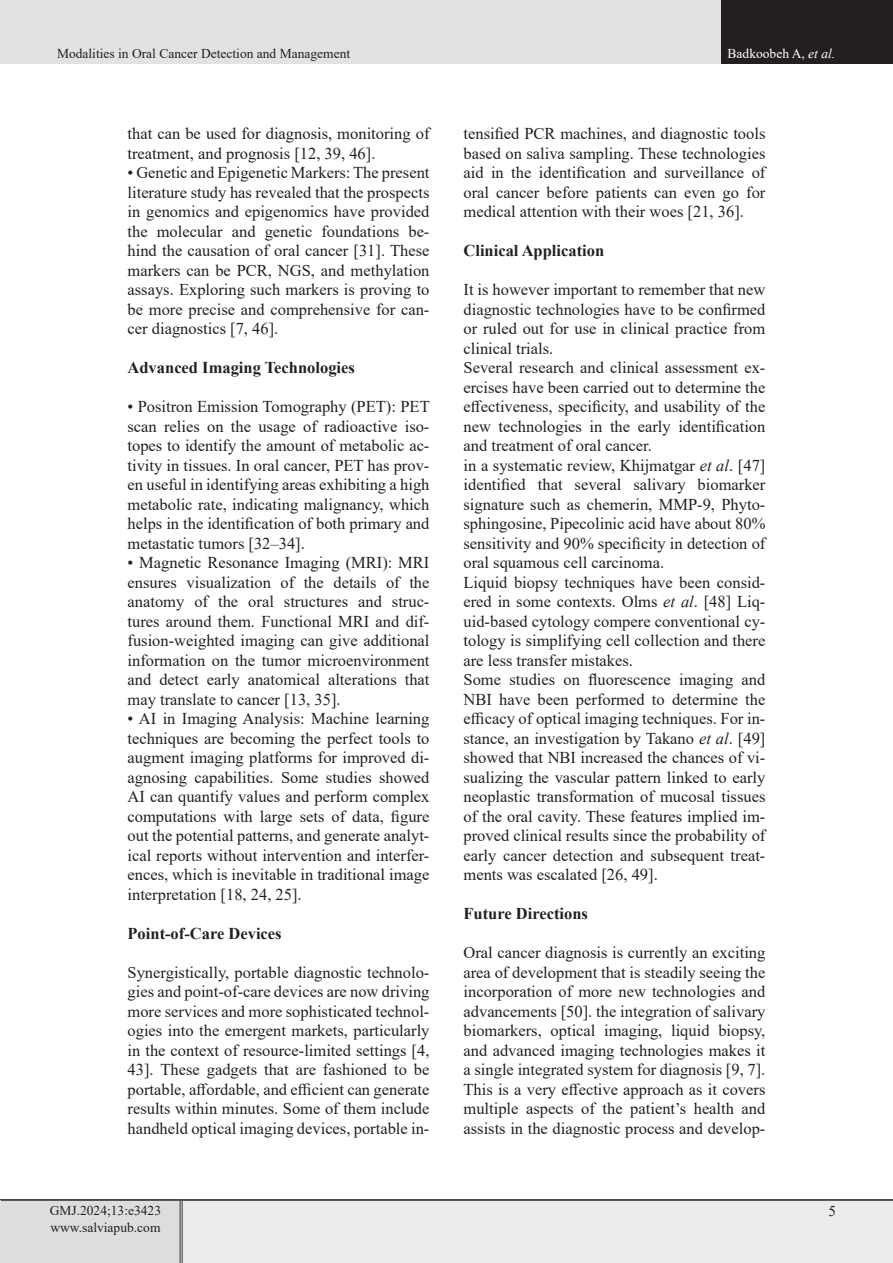
<style>
.page{position:relative;width:893px;height:1263px;background:#fff}
.page>*{position:absolute;margin:0;border:0;box-sizing:border-box;transform-origin:0 0}
.List_Paragraph{font:16.5px/19.5px "Times New Roman";color:#231f20;text-align:justify}
.List_Paragraph-2{font:700 16.5px "Times New Roman";color:#231f20}
.t1{font:15px "Times New Roman";color:#231f20}
.eeeeeeeeeeee{font:13.5px "Times New Roman";color:#231f20}
.t2{font:13.5px "Times New Roman";color:#fff}
.s1{font-style:italic}
</style>
<div class="page">
<div style="left:0;top:1200px;width:181px;height:63px;background:#dcdddf"></div>
<div style="left:181px;top:1200px;width:712px;height:63px;background:#ececee"></div>
<hr style="left:180px;top:1201px;width:3px;height:62px;background:#fff">
<hr style="left:180px;top:1201px;width:1px;height:62px;background:#231f20">
<hr style="left:182px;top:1201px;width:1px;height:62px;background:#231f20">
<hr style="left:0;top:1199px;width:181px;height:2px;background:#231f20">
<hr style="left:181px;top:1199px;width:712px;height:2px;background:#231f20">
<div style="left:0;top:0;width:722px;height:64px;background:#e1e2e4"></div>
<div style="left:722px;top:0;width:171px;height:64px;background:#231f20"></div>
<p class="eeeeeeeeeeee" style="left:57px;top:44px;width:295px">Modalities in Oral Cancer Detection and Management</p>
<p class="t2" style="left:728px;top:44px;width:109px">Badkoobeh A, <span class="s1">et al.</span></p>
<p class="List_Paragraph" style="left:128px;top:123px;width:303px">that can be used for diagnosis, monitoring of treatment, and prognosis [12, 39, 46].</p>
<p class="List_Paragraph" style="left:128px;top:162px;width:303px">• Genetic and Epigenetic Markers: The present literature study has revealed that the prospects in genomics and epigenomics have provided the molecular and genetic foundations be&shy;hind the causation of oral cancer [31]. These markers can be PCR, NGS, and methylation assays. Exploring such markers is proving to be more precise and comprehensive for can&shy;cer diagnostics [7, 46].</p>
<p class="List_Paragraph-2" style="left:128px;top:356px;width:229px">Advanced Imaging Technologies</p>
<p class="List_Paragraph" style="left:128px;top:396px;width:304px">• Positron Emission Tomography (PET): PET scan relies on the usage of radioactive iso&shy;topes to identify the amount of metabolic ac&shy;tivity in tissues. In oral cancer, PET has prov&shy;en useful in identifying areas exhibiting a high metabolic rate, indicating malignancy, which helps in the identification of both primary and metastatic tumors [32–34].</p>
<p class="List_Paragraph" style="left:128px;top:552px;width:303px">• Magnetic Resonance Imaging (MRI): MRI ensures visualization of the details of the anatomy of the oral structures and struc&shy;tures around them. Functional MRI and dif&shy;fusion-weighted imaging can give additional information on the tumor microenvironment and detect early anatomical alterations that may translate to cancer [13, 35].</p>
<p class="List_Paragraph" style="left:128px;top:708px;width:303px">• AI in Imaging Analysis: Machine learning techniques are becoming the perfect tools to augment imaging platforms for improved di&shy;agnosing capabilities. Some studies showed AI can quantify values and perform complex computations with large sets of data, figure out the potential patterns, and generate analyt&shy;ical reports without intervention and interfer&shy;ences, which is inevitable in traditional image interpretation [18, 24, 25].</p>
<p class="List_Paragraph-2" style="left:128px;top:921px;width:156px">Point-of-Care Devices</p>
<p class="List_Paragraph" style="left:128px;top:962px;width:303px">Synergistically, portable diagnostic technolo&shy;gies and point-of-care devices are now driving more services and more sophisticated technol&shy;ogies into the emergent markets, particularly in the context of resource-limited settings [4, 43]. These gadgets that are fashioned to be portable, affordable, and efficient can generate results within minutes. Some of them include handheld optical imaging devices, portable in-</p>
<p class="eeeeeeeeeeee" style="left:50px;top:1201px;width:113px">GMJ.2024;13:e3423</p>
<p class="eeeeeeeeeeee" style="left:50px;top:1217px;width:112px">www.salviapub.com</p>
<p class="List_Paragraph" style="left:463px;top:123px;width:303px">tensified PCR machines, and diagnostic tools based on saliva sampling. These technologies aid in the identification and surveillance of oral cancer before patients can even go for medical attention with their woes [21, 36].</p>
<p class="List_Paragraph-2" style="left:463px;top:239px;width:142px">Clinical Application</p>
<p class="List_Paragraph" style="left:463px;top:279px;width:303px">It is however important to remember that new diagnostic technologies have to be confirmed or ruled out for use in clinical practice from clinical trials.</p>
<p class="List_Paragraph" style="left:463px;top:357px;width:303px">Several research and clinical assessment ex&shy;ercises have been carried out to determine the effectiveness, specificity, and usability of the new technologies in the early identification and treatment of oral cancer.</p>
<p class="List_Paragraph" style="left:463px;top:455px;width:303px">in a systematic review, Khijmatgar <span class="s1">et al</span>. [47] identified that several salivary biomarker signature such as chemerin, MMP-9, Phyto&shy;sphingosine, Pipecolinic acid have about 80% sensitivity and 90% specificity in detection of oral squamous cell carcinoma.</p>
<p class="List_Paragraph" style="left:463px;top:572px;width:303px">Liquid biopsy techniques have been consid&shy;ered in some contexts. Olms <span class="s1">et al</span>. [48] Liq&shy;uid-based cytology compere conventional cy&shy;tology is simplifying cell collection and there are less transfer mistakes.</p>
<p class="List_Paragraph" style="left:463px;top:669px;width:303px">Some studies on fluorescence imaging and NBI have been performed to determine the efficacy of optical imaging techniques. For in&shy;stance, an investigation by Takano <span class="s1">et al</span>. [49] showed that NBI increased the chances of vi&shy;sualizing the vascular pattern linked to early neoplastic transformation of mucosal tissues of the oral cavity. These features implied im&shy;proved clinical results since the probability of early cancer detection and subsequent treat&shy;ments was escalated [26, 49].</p>
<p class="List_Paragraph-2" style="left:463px;top:902px;width:126px">Future Directions</p>
<p class="List_Paragraph" style="left:463px;top:942px;width:303px">Oral cancer diagnosis is currently an exciting area of development that is steadily seeing the incorporation of more new technologies and advancements [50]. the integration of salivary biomarkers, optical imaging, liquid biopsy, and advanced imaging technologies makes it a single integrated system for diagnosis [9, 7].<br>This is a very effective approach as it covers multiple aspects of the patient’s health and assists in the diagnostic process and develop-</p>
<p class="t1" style="left:828px;top:1201px;width:9px">5</p>
</div>
